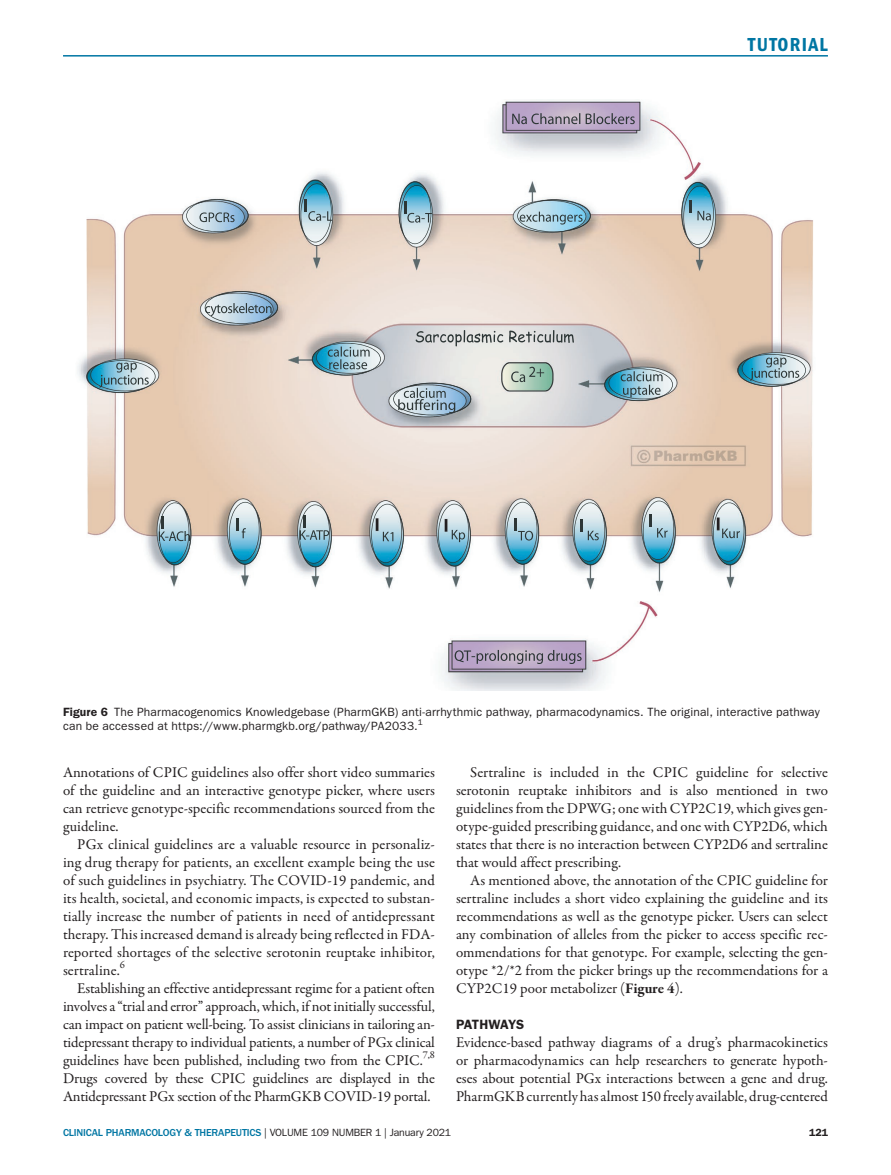
<style>
.page{position:relative;width:891px;height:1175px;background:#fff}
.page>*{position:absolute;margin:0;border:0;box-sizing:border-box;transform-origin:0 0}
.t1{font:19.5px "ITC Franklin Gothic Std Dm Cd";letter-spacing:.065em;color:#0076a3}
.t2{font:15px/18px "Garamond Premr Pro";letter-spacing:-.005em;color:#231f20;text-align:justify}
.t3{font:600 13.5px "ITC Franklin Gothic Std";letter-spacing:-.025em;color:#231f20}
.t4{font:12px/14.2px "ITC Franklin Gothic Std";letter-spacing:.015em;color:#231f20}
.t5{font:500 10.5px "ITC Franklin Gothic Std";letter-spacing:-.015em;color:#0076a3}
.t6{font:600 10.5px "ITC Franklin Gothic Std";color:#231f20}
.t7{font:10.5px "Garamond Premr Pro";color:#231f20}
.s1{font-weight:600}
.s2{font-weight:700}
.s3{font-weight:400;color:#231f20}
</style>
<div class="page">
<hr style="left:63px;top:55px;width:765px;height:2px;background:#0076a3">
<img style="left:77px;top:100px;width:736px;height:590px">
<svg style="left:159px;top:502px;width:32px;height:63px;background:#92b6c2"></svg>
<svg style="left:229px;top:502px;width:33px;height:62px;background:#95bbc7"></svg>
<svg style="left:299px;top:504px;width:33px;height:63px;background:#90b6c2"></svg>
<svg style="left:371px;top:504px;width:33px;height:62px;background:#93bac7"></svg>
<svg style="left:438px;top:504px;width:33px;height:62px;background:#92b9c6"></svg>
<svg style="left:506px;top:502px;width:33px;height:62px;background:#92b9c6"></svg>
<svg style="left:643px;top:500px;width:32px;height:63px;background:#92b9c6"></svg>
<svg style="left:574px;top:502px;width:33px;height:63px;background:#94b9c6"></svg>
<svg style="left:713px;top:502px;width:33px;height:63px;background:#92b7c3"></svg>
<svg style="left:186px;top:199px;width:63px;height:33px;background:#aabbc7"></svg>
<svg style="left:299px;top:180px;width:33px;height:62px;background:#91b8c4"></svg>
<svg style="left:399px;top:182px;width:33px;height:62px;background:#91b8c5"></svg>
<svg style="left:681px;top:182px;width:33px;height:63px;background:#94b8c4"></svg>
<svg style="left:737px;top:354px;width:69px;height:32px;background:#89adb8"></svg>
<svg style="left:87px;top:360px;width:69px;height:33px;background:#8cafb9"></svg>
<svg style="left:604px;top:368px;width:69px;height:33px;background:#86abb7"></svg>
<svg style="left:205px;top:291px;width:73px;height:33px;background:#a4b3bd"></svg>
<svg style="left:312px;top:343px;width:69px;height:32px;background:#88adba"></svg>
<svg style="left:517px;top:200px;width:74px;height:32px;background:#9dbbc8"></svg>
<svg style="left:393px;top:383px;width:78px;height:32px;background:#9baeba"></svg>
<svg style="left:416px;top:330px;width:158px;height:16px;background:#b9bbbb"></svg>
<svg style="left:455px;top:650px;width:127px;height:14px;background:#9e91a8"></svg>
<svg style="left:512px;top:113px;width:123px;height:11px"></svg>
<svg style="left:511px;top:367px;width:33px;height:15px"></svg>
<h1 class="t1" style="left:748px;top:33px;width:82px">TUTORIAL</h1>
<p class="t4" style="left:63px;top:705px;width:758px"><span class="s1">Figure 6</span> The Pharmacogenomics Knowledgebase (PharmGKB) anti-arrhythmic pathway, pharmacodynamics. The original, interactive pathway can be accessed at https://www.pharmgkb.org/pathway/PA2033.<sup>1</sup></p>
<p class="t2" style="left:63px;top:763px;width:373px">Annotations of CPIC guidelines also offer short video summaries of the guideline and an interactive genotype picker, where users can retrieve genotype-specific recommendations sourced from the guideline.</p>
<p class="t2" style="left:63px;top:835px;width:373px;text-indent:14px">PGx clinical guidelines are a valuable resource in personaliz&shy;ing drug therapy for patients, an excellent example being the use of such guidelines in psychiatry. The COVID-19 pandemic, and its health, societal, and economic impacts, is expected to substan&shy;tially increase the number of patients in need of antidepressant therapy. This increased demand is already being reflected in FDA&shy;reported shortages of the selective serotonin reuptake inhibitor, sertraline.<sup>6</sup></p>
<p class="t2" style="left:63px;top:979px;width:373px;text-indent:14px">Establishing an effective antidepressant regime for a patient often involves a “trial and error” approach, which, if not initially successful, can impact on patient well-being. To assist clinicians in tailoring an&shy;tidepressant therapy to individual patients, a number of PGx clinical guidelines have been published, including two from the CPIC.</p>
<p class="t7" style="left:423px;top:1048px;width:14px">7,8</p>
<p class="t2" style="left:63px;top:1069px;width:373px">Drugs covered by these CPIC guidelines are displayed in the<br>Antidepressant PGx section of the PharmGKB COVID-19 portal.</p>
<p class="t2" style="left:456px;top:763px;width:373px;text-indent:14px">Sertraline is included in the CPIC guideline for selective serotonin reuptake inhibitors and is also mentioned in two guidelines from the DPWG; one with CYP2C19, which gives gen&shy;otype-guided prescribing guidance, and one with CYP2D6, which states that there is no interaction between CYP2D6 and sertraline that would affect prescribing.</p>
<p class="t2" style="left:456px;top:871px;width:373px;text-indent:14px">As mentioned above, the annotation of the CPIC guideline for sertraline includes a short video explaining the guideline and its recommendations as well as the genotype picker. Users can select any combination of alleles from the picker to access specific rec&shy;ommendations for that genotype. For example, selecting the gen&shy;otype *2/*2 from the picker brings up the recommendations for a CYP2C19 poor metabolizer (<span class="s2">Figure 4</span>).</p>
<p class="t3" style="left:456px;top:1016px;width:70px">PATHWAYS</p>
<p class="t2" style="left:456px;top:1033px;width:374px">Evidence-based pathway diagrams of a drug’s pharmacokinetics or pharmacodynamics can help researchers to generate hypoth&shy;eses about potential PGx interactions between a gene and drug.<br>PharmGKB currently has almost 150 freely available, drug-centered</p>
<p class="t5" style="left:63px;top:1126px;width:390px">CLINICAL PHARMACOLOGY &amp; THERAPEUTICS <span class="s3">| VOLUME 109 NUMBER 1 | January 2021</span></p>
<p class="t6" style="left:809px;top:1125px;width:20px">121</p>
</div>
